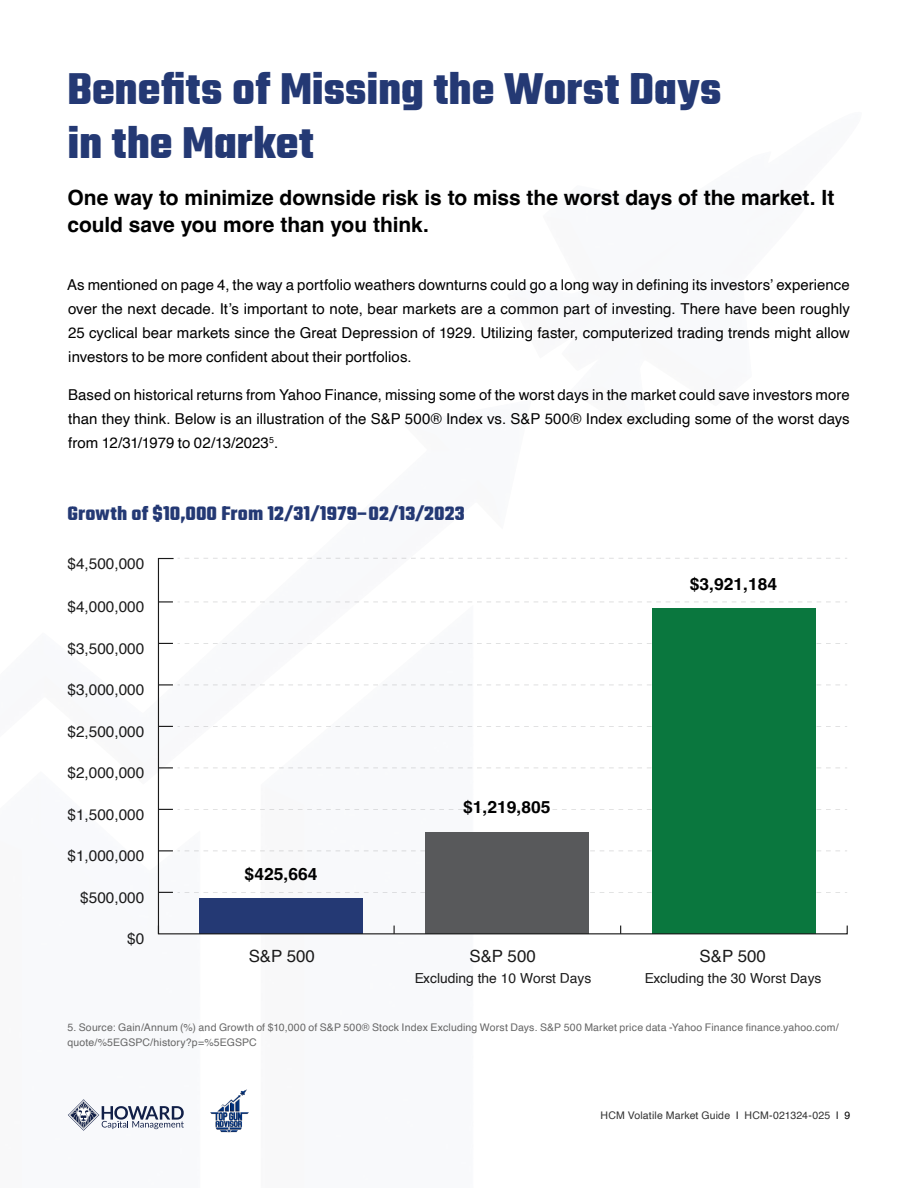
<style>
.page{position:relative;width:918px;height:1188px;background:#fff}
.page>*{position:absolute;margin:0;border:0;box-sizing:border-box;transform-origin:0 0}
.t1{font:300 48px/54px "Teko";color:#243974}
.t2{font:700 21px/27px "Helvetica";letter-spacing:-.005em;color:#000}
.t3{font:300 21px "Teko";letter-spacing:.005em;color:#243974}
.t4{font:700 16.8px "Helvetica";color:#000;scale:1.04 1}
.t5{font:16.8px "Helvetica";color:#000}
.t6{font:15.3px "Helvetica";color:#000}
.t7{font:15px/24px "Helvetica";letter-spacing:.005em;color:#000;text-align:justify}
.t8{font:13.8px "Helvetica";color:#000}
.t9{font:10.5px/15px "Helvetica";letter-spacing:.015em;color:#666}
.t10{font:10.5px "Helvetica";letter-spacing:.015em;color:#333}
.s1{color:#000}
</style>
<div class="page">
<img style="left:210px;top:1089px;width:39px;height:44px">
<svg style="left:157px;top:557px;width:691px;height:378px"></svg>
<svg style="left:68px;top:1100px;width:116px;height:31px"></svg>
<h1 class="t1" style="left:68px;top:66px;width:656px">Benefits of Missing the Worst Days in the Market</h1>
<h2 class="t2" style="left:68px;top:186px;width:768px">One way to minimize downside risk is to miss the worst days of the market. It could save you more than you think.</h2>
<p class="t7" style="left:67px;top:273px;width:784px">As mentioned on page 4, the way a portfolio weathers downturns could go a long way in defining its investors’ experience over the next decade. It’s important to note, bear markets are a common part of investing. There have been roughly 25 cyclical bear markets since the Great Depression of 1929. Utilizing faster, computerized trading trends might allow investors to be more confident about their portfolios.</p>
<p class="t7" style="left:68px;top:383px;width:783px">Based on historical returns from Yahoo Finance, missing some of the worst days in the market could save investors more than they think. Below is an illustration of the S&amp;P 500® Index vs. S&amp;P 500® Index excluding some of the worst days from 12/31/1979 to 02/13/2023<sup>5</sup>.</p>
<h2 class="t3" style="left:68px;top:502px;width:399px">Growth of $10,000 From 12/31/1979–02/13/2023</h2>
<p class="t6" style="left:68px;top:552px;width:78px">$4,500,000</p>
<p class="t6" style="left:68px;top:595px;width:78px">$4,000,000</p>
<p class="t6" style="left:68px;top:637px;width:78px">$3,500,000</p>
<p class="t6" style="left:68px;top:678px;width:78px">$3,000,000</p>
<p class="t6" style="left:68px;top:720px;width:78px">$2,500,000</p>
<p class="t6" style="left:68px;top:761px;width:78px">$2,000,000</p>
<p class="t6" style="left:68px;top:802px;width:78px">$1,500,000</p>
<p class="t6" style="left:68px;top:844px;width:78px">$1,000,000</p>
<p class="t6" style="left:80px;top:885px;width:65px">$500,000</p>
<p class="t6" style="left:127px;top:927px;width:19px">$0</p>
<p class="t4" style="left:690px;top:574px;width:86px">$3,921,184</p>
<p class="t4" style="left:245px;top:864px;width:72px">$425,664</p>
<p class="t4" style="left:463px;top:797px;width:86px">$1,219,805</p>
<p class="t5" style="left:249px;top:943px;width:68px">S&amp;P 500</p>
<p class="t5" style="left:469px;top:943px;width:68px">S&amp;P 500</p>
<p class="t8" style="left:414px;top:968px;width:179px">Excluding the 10 Worst Days</p>
<p class="t5" style="left:700px;top:943px;width:68px">S&amp;P 500</p>
<p class="t8" style="left:644px;top:968px;width:179px">Excluding the 30 Worst Days</p>
<p class="t9" style="left:68px;top:1020px;width:773px">5. Source: Gain/Annum (%) and Growth of $10,000 of S&amp;P 500® Stock Index Excluding Worst Days. S&amp;P 500 Market price data -Yahoo Finance finance.yahoo.com/ quote/%5EGSPC/history?p=%5EGSPC</p>
<p class="t10" style="left:601px;top:1107px;width:251px">HCM Volatile Market Guide <span class="s1">|</span> HCM-021324-025 <span class="s1">| 9</span></p>
</div>
